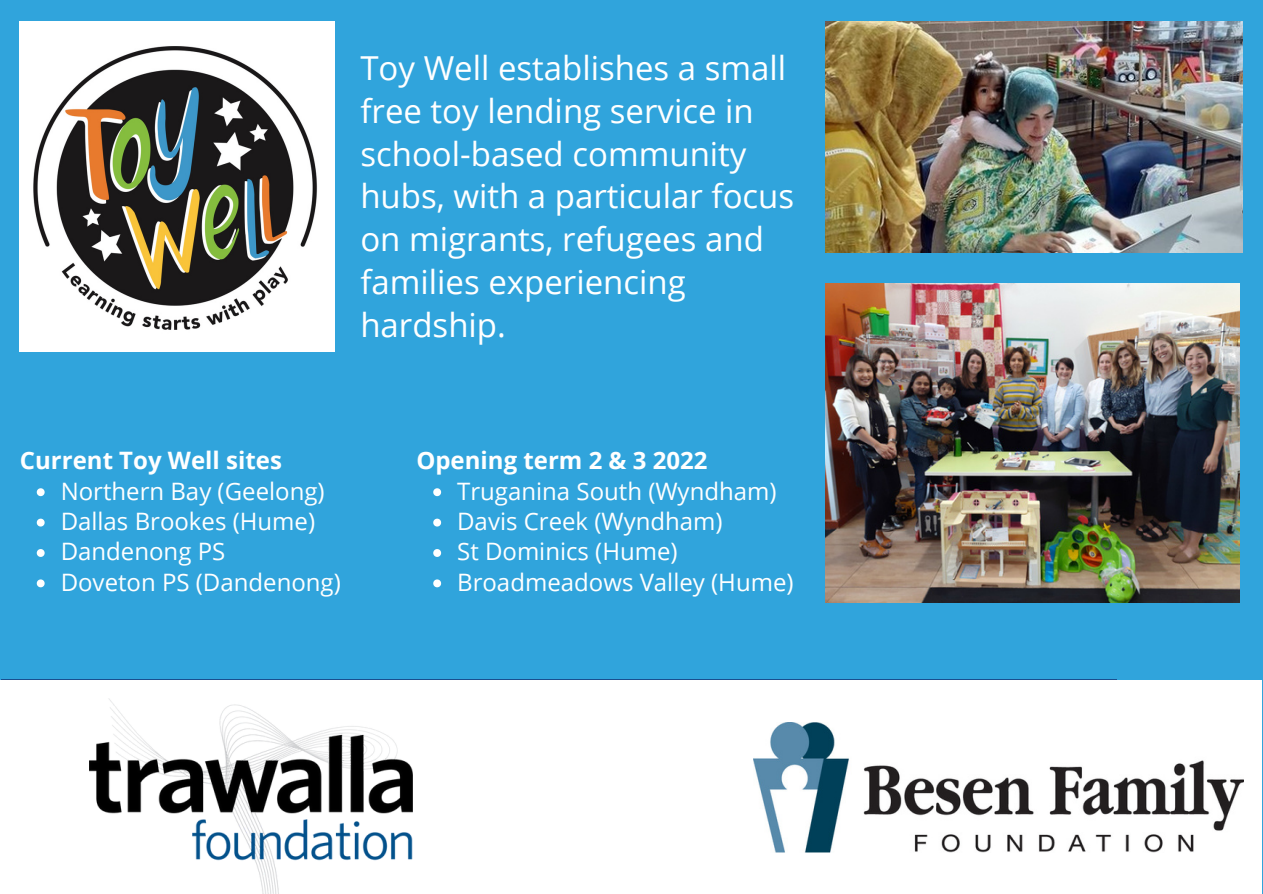
<style>
.page{position:relative;width:1263px;height:894px;background:#fff}
.page>*{position:absolute;margin:0;border:0;box-sizing:border-box;transform-origin:0 0}
.t1{font:33px/42.8px "Open Sans";color:#fff}
.t2{font:24px/30.3px "Open Sans";color:#fff}
.t3{font:700 24px "Open Sans";color:#fff}
</style>
<div class="page">
<div style="left:0;top:0;width:1263px;height:893px;background:#30a4dc"></div>
<img style="left:20px;top:22px;width:315px;height:329px">
<img style="left:826px;top:22px;width:417px;height:230px">
<div style="left:0;top:679px;width:1262px;height:214px;background:#fff"></div>
<img style="left:754px;top:722px;width:489px;height:130px">
<img style="left:826px;top:284px;width:413px;height:318px">
<img style="left:89px;top:698px;width:323px;height:195px">
<svg style="left:37px;top:488px;width:8px;height:8px"></svg>
<svg style="left:37px;top:518px;width:8px;height:8px"></svg>
<svg style="left:37px;top:549px;width:8px;height:7px"></svg>
<svg style="left:37px;top:579px;width:8px;height:8px"></svg>
<svg style="left:433px;top:488px;width:8px;height:8px"></svg>
<svg style="left:433px;top:518px;width:8px;height:8px"></svg>
<svg style="left:433px;top:549px;width:8px;height:7px"></svg>
<svg style="left:433px;top:579px;width:8px;height:8px"></svg>
<h1 class="t1" style="left:360px;top:46px;width:435px">Toy Well establishes a small free toy lending service in school-based community hubs, with a particular focus on migrants, refugees and families experiencing hardship.</h1>
<p class="t3" style="left:20px;top:443px;width:264px">Current Toy Well sites</p>
<p class="t2" style="left:61px;top:475px;width:282px">Northern Bay (Geelong)<br>Dallas Brookes (Hume)<br>Dandenong PS<br>Doveton PS (Dandenong)</p>
<p class="t3" style="left:416px;top:443px;width:293px">Opening term 2 &amp; 3 2022</p>
<p class="t2" style="left:457px;top:475px;width:338px">Truganina South (Wyndham)<br>Davis Creek (Wyndham)<br>St Dominics (Hume)<br>Broadmeadows Valley (Hume)</p>
</div>
